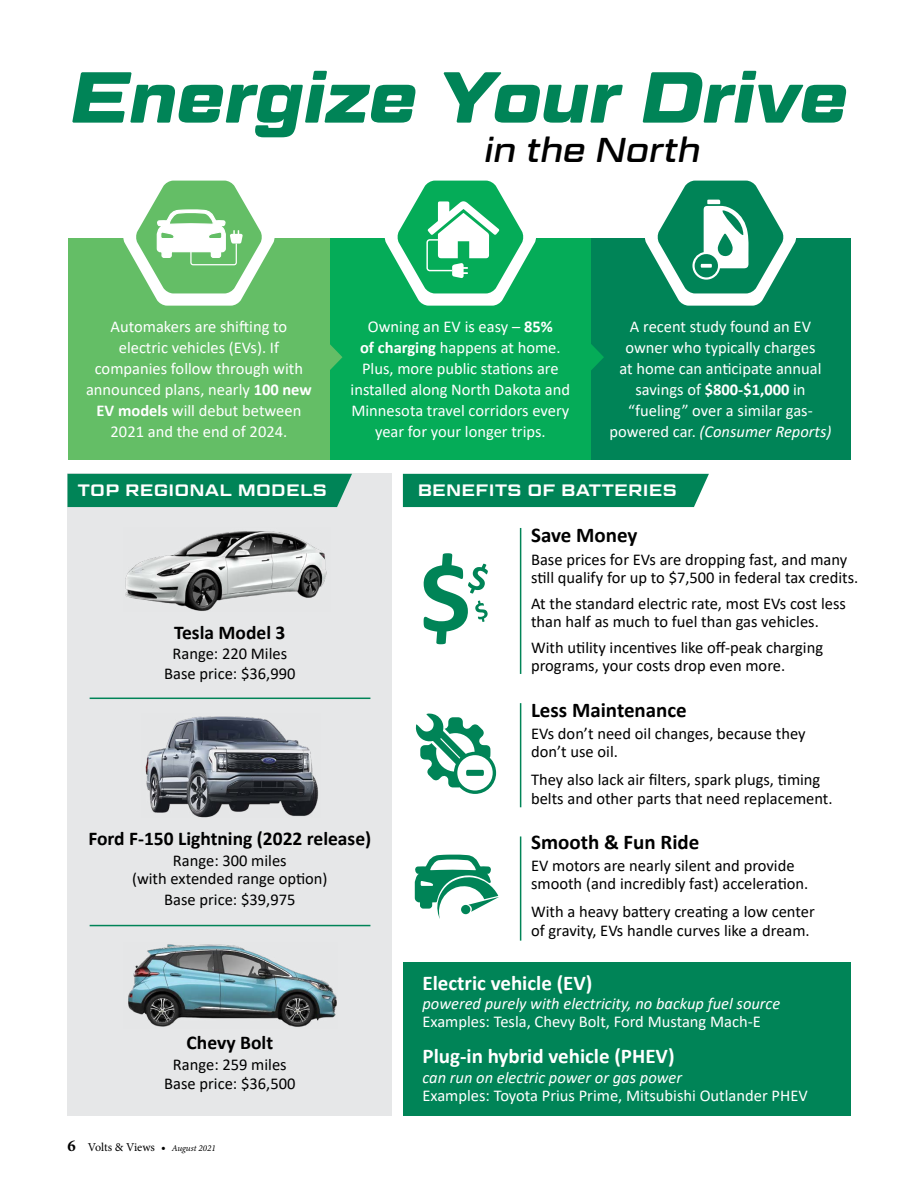
<style>
.page{position:relative;width:918px;height:1188px;background:#fff}
.page>*{position:absolute;margin:0;border:0;box-sizing:border-box;transform-origin:0 0}
.t1{font:italic 700 72px "Geom Graphic";color:#008457}
.t2{font:italic 34.5px "Geom Graphic";color:#000}
.t3{font:700 21px "Calibri";color:#fff}
.t4{font:700 21px "Calibri";color:#000}
.t5{font:700 19.5px "Calibri";color:#000}
.t6{font:16.5px/18px "Calibri";color:#000}
.t7{font:16.5px/21px "Calibri";color:#fff;text-align:center}
.t8{font:italic 16.5px "Calibri";color:#fff}
.t9{font:600 16.5px "Geom Graphic";letter-spacing:.05em;color:#fff}
.t10{font:12px "Minion Pro";color:#000}
.s1{font-weight:700}
.s2{font-style:italic}
.s3{font-weight:700;font-size:16.5px}
.s4{font-style:italic;font-size:9px}
</style>
<div class="page">
<div style="left:68px;top:474px;width:324px;height:642px;background:#e6e7e8"></div>
<div style="left:403px;top:962px;width:447px;height:154px;background:#008457"></div>
<div style="left:68px;top:474px;width:284px;height:33px;background:#008457"></div>
<div style="left:329px;top:238px;width:263px;height:222px;background:#05ac58"></div>
<div style="left:591px;top:238px;width:259px;height:222px;background:#008457"></div>
<div style="left:68px;top:238px;width:262px;height:222px;background:#64be66"></div>
<svg style="left:330px;top:344px;width:13px;height:26px"></svg>
<svg style="left:591px;top:344px;width:13px;height:26px"></svg>
<img style="left:125px;top:531px;width:202px;height:80px">
<img style="left:128px;top:944px;width:209px;height:83px">
<img style="left:145px;top:716px;width:174px;height:102px">
<hr style="left:90px;top:698px;width:280px;height:1px;background:#008457">
<hr style="left:90px;top:925px;width:280px;height:1px;background:#008457">
<div style="left:403px;top:474px;width:306px;height:33px;background:#008457"></div>
<hr style="left:520px;top:528px;width:1px;height:146px;background:#008457">
<hr style="left:520px;top:703px;width:1px;height:104px;background:#008457">
<hr style="left:520px;top:836px;width:1px;height:105px;background:#008457">
<svg style="left:123px;top:180px;width:152px;height:126px"></svg>
<svg style="left:384px;top:180px;width:152px;height:126px"></svg>
<svg style="left:645px;top:180px;width:152px;height:126px"></svg>
<svg style="left:424px;top:553px;width:64px;height:91px"></svg>
<svg style="left:416px;top:714px;width:80px;height:80px"></svg>
<svg style="left:414px;top:854px;width:85px;height:65px"></svg>
<h1 class="t1" style="left:71px;top:53px;width:778px">Energize Your Drive</h1>
<h2 class="t2" style="left:484px;top:129px;width:218px">in the North</h2>
<p class="t7" style="left:86px;top:316px;width:227px">Automakers are shifting to electric vehicles (EVs). If companies follow through with announced plans, nearly <span class="s1">100 new<br>EV models</span> will debut between<br>2021 and the end of 2024.</p>
<p class="t9" style="left:78px;top:480px;width:250px">TOP REGIONAL MODELS</p>
<p class="t5" style="left:174px;top:619px;width:113px">Tesla Model 3</p>
<p class="t6" style="left:164px;top:643px;width:133px;line-height:19.5px;text-align:center">Range: 220 Miles<br>Base price: $36,990</p>
<p class="t7" style="left:351px;top:316px;width:221px">Owning an EV is easy – <span class="s1">85%<br>of charging</span> happens at home.<br>Plus, more public stations are installed along North Dakota and<br>Minnesota travel corridors every year for your longer trips.</p>
<p class="t7" style="left:610px;top:316px;width:223px">A recent study found an EV owner who typically charges<br>at home can anticipate annual savings of <span class="s1">$800-$1,000</span> in “fueling” over a similar gas&shy;powered car. <span class="s2">(Consumer Reports)</span></p>
<p class="t9" style="left:418px;top:480px;width:260px">BENEFITS OF BATTERIES</p>
<p class="t4" style="left:531px;top:520px;width:108px">Save Money</p>
<p class="t6" style="left:531px;top:550px;width:329px">Base prices for EVs are dropping fast, and many still qualify for up to $7,500 in federal tax credits.</p>
<p class="t6" style="left:531px;top:594px;width:316px">At the standard electric rate, most EVs cost less than half as much to fuel than gas vehicles.</p>
<p class="t6" style="left:531px;top:638px;width:294px">With utility incentives like off-peak charging programs, your costs drop even more.</p>
<p class="t4" style="left:531px;top:696px;width:157px">Less Maintenance</p>
<p class="t6" style="left:531px;top:724px;width:276px">EVs don’t need oil changes, because they don’t use oil.</p>
<p class="t6" style="left:531px;top:769px;width:303px;line-height:19.5px">They also lack air filters, spark plugs, timing belts and other parts that need replacement.</p>
<p class="t5" style="left:88px;top:824px;width:284px">Ford F-150 Lightning (2022 release)</p>
<p class="t6" style="left:132px;top:851px;width:197px;text-align:center">Range: 300 miles<br>(with extended range option)</p>
<p class="t6" style="left:164px;top:890px;width:133px">Base price: $39,975</p>
<p class="t5" style="left:187px;top:1029px;width:88px">Chevy Bolt</p>
<p class="t6" style="left:164px;top:1054px;width:133px;line-height:19.5px;text-align:center">Range: 259 miles<br>Base price: $36,500</p>
<p class="t10" style="left:68px;top:1140px;width:150px"><span class="s3">6</span> Volts &amp; Views • <span class="s4">August 2021</span></p>
<p class="t4" style="left:531px;top:828px;width:170px">Smooth &amp; Fun Ride</p>
<p class="t6" style="left:531px;top:856px;width:279px">EV motors are nearly silent and provide smooth (and incredibly fast) acceleration.</p>
<p class="t6" style="left:531px;top:901px;width:285px;line-height:19.5px">With a heavy battery creating a low center of gravity, EVs handle curves like a dream.</p>
<p class="t3" style="left:423px;top:968px;width:171px">Electric vehicle (EV)</p>
<p class="t8" style="left:423px;top:992px;width:359px">powered purely with electricity, no backup fuel source</p>
<p class="t7" style="left:423px;top:1010px;width:340px">Examples: Tesla, Chevy Bolt, Ford Mustang Mach-E</p>
<p class="t3" style="left:423px;top:1041px;width:254px">Plug-in hybrid vehicle (PHEV)</p>
<p class="t8" style="left:423px;top:1066px;width:261px">can run on electric power or gas power</p>
<p class="t7" style="left:423px;top:1084px;width:387px">Examples: Toyota Prius Prime, Mitsubishi Outlander PHEV</p>
</div>
